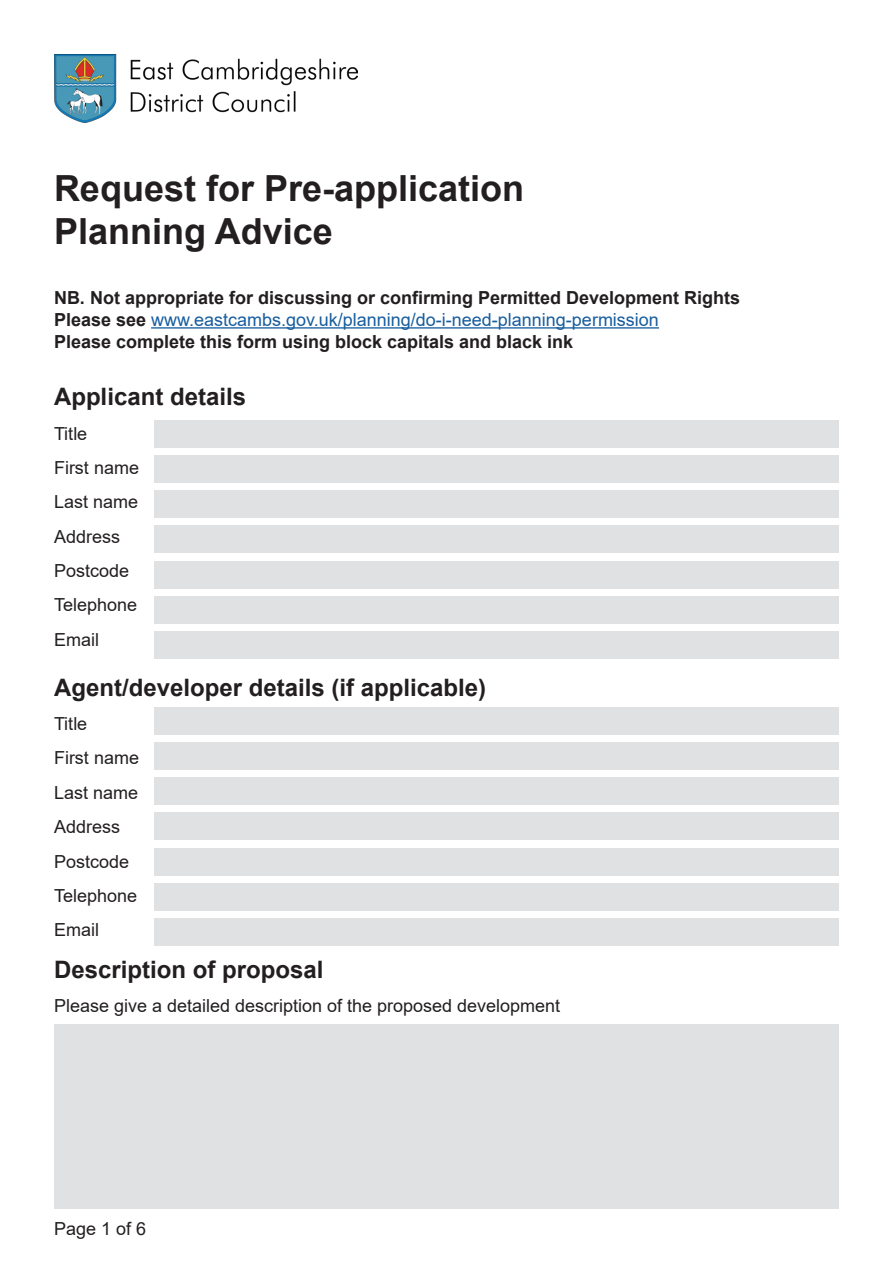
<style>
.page{position:relative;width:893px;height:1263px;background:#fff}
.page>*{position:absolute;margin:0;border:0;box-sizing:border-box;transform-origin:0 0}
.Header_1{font:700 36px/43.2px "Arial";color:#231f20}
.Header_2{font:700 24px "Arial";color:#231f20}
.Body{font:700 18px/21.6px "Arial";color:#231f20}
.Body-2{font:18px "Arial";color:#231f20}
.s1{font-weight:400;color:#175d9e}
</style>
<div class="page">
<img style="left:54px;top:54px;width:303px;height:68px">
<hr style="left:151px;top:327px;width:508px;height:2px;background:#175d9e">
<div style="left:154px;top:420px;width:685px;height:28px;background:#e0e1e3"></div>
<div style="left:154px;top:707px;width:685px;height:28px;background:#e0e1e3"></div>
<div style="left:154px;top:455px;width:685px;height:28px;background:#e0e1e3"></div>
<div style="left:154px;top:742px;width:685px;height:28px;background:#e0e1e3"></div>
<div style="left:154px;top:490px;width:685px;height:28px;background:#e0e1e3"></div>
<div style="left:154px;top:777px;width:685px;height:28px;background:#e0e1e3"></div>
<div style="left:154px;top:525px;width:685px;height:28px;background:#e0e1e3"></div>
<div style="left:154px;top:812px;width:685px;height:28px;background:#e0e1e3"></div>
<div style="left:154px;top:561px;width:685px;height:28px;background:#e0e1e3"></div>
<div style="left:154px;top:848px;width:685px;height:28px;background:#e0e1e3"></div>
<div style="left:154px;top:596px;width:685px;height:28px;background:#e0e1e3"></div>
<div style="left:154px;top:883px;width:685px;height:28px;background:#e0e1e3"></div>
<div style="left:154px;top:631px;width:685px;height:28px;background:#e0e1e3"></div>
<div style="left:154px;top:918px;width:685px;height:28px;background:#e0e1e3"></div>
<div style="left:54px;top:1024px;width:785px;height:185px;background:#e0e1e3"></div>
<h1 class="Header_1" style="left:54px;top:167px;width:472px">Request for Pre-application<br>Planning Advice</h1>
<p class="Body" style="left:54px;top:287px;width:688px">NB. Not appropriate for discussing or confirming Permitted Development Rights<br>Please see <span class="s1">www.eastcambs.gov.uk/planning/do-i-need-planning-permission<br></span>Please complete this form using block capitals and black ink</p>
<h2 class="Header_2" style="left:54px;top:380px;width:194px">Applicant details</h2>
<p class="Body-2" style="left:54px;top:421px;width:35px">Title</p>
<p class="Body-2" style="left:54px;top:455px;width:87px">First name</p>
<p class="Body-2" style="left:54px;top:489px;width:86px">Last name</p>
<p class="Body-2" style="left:54px;top:524px;width:68px">Address</p>
<p class="Body-2" style="left:54px;top:558px;width:77px">Postcode</p>
<p class="Body-2" style="left:54px;top:593px;width:85px">Telephone</p>
<p class="Body-2" style="left:54px;top:627px;width:46px">Email</p>
<h2 class="Header_2" style="left:54px;top:670px;width:434px">Agent/developer details (if applicable)</h2>
<p class="Body-2" style="left:54px;top:711px;width:35px">Title</p>
<p class="Body-2" style="left:54px;top:746px;width:87px">First name</p>
<p class="Body-2" style="left:54px;top:780px;width:86px">Last name</p>
<p class="Body-2" style="left:54px;top:814px;width:68px">Address</p>
<p class="Body-2" style="left:54px;top:849px;width:77px">Postcode</p>
<p class="Body-2" style="left:54px;top:883px;width:85px">Telephone</p>
<p class="Body-2" style="left:54px;top:917px;width:46px">Email</p>
<h2 class="Header_2" style="left:54px;top:952px;width:271px">Description of proposal</h2>
<p class="Body-2" style="left:54px;top:993px;width:508px">Please give a detailed description of the proposed development</p>
<p class="Body-2" style="left:54px;top:1216px;width:94px">Page 1 of 6</p>
</div>
